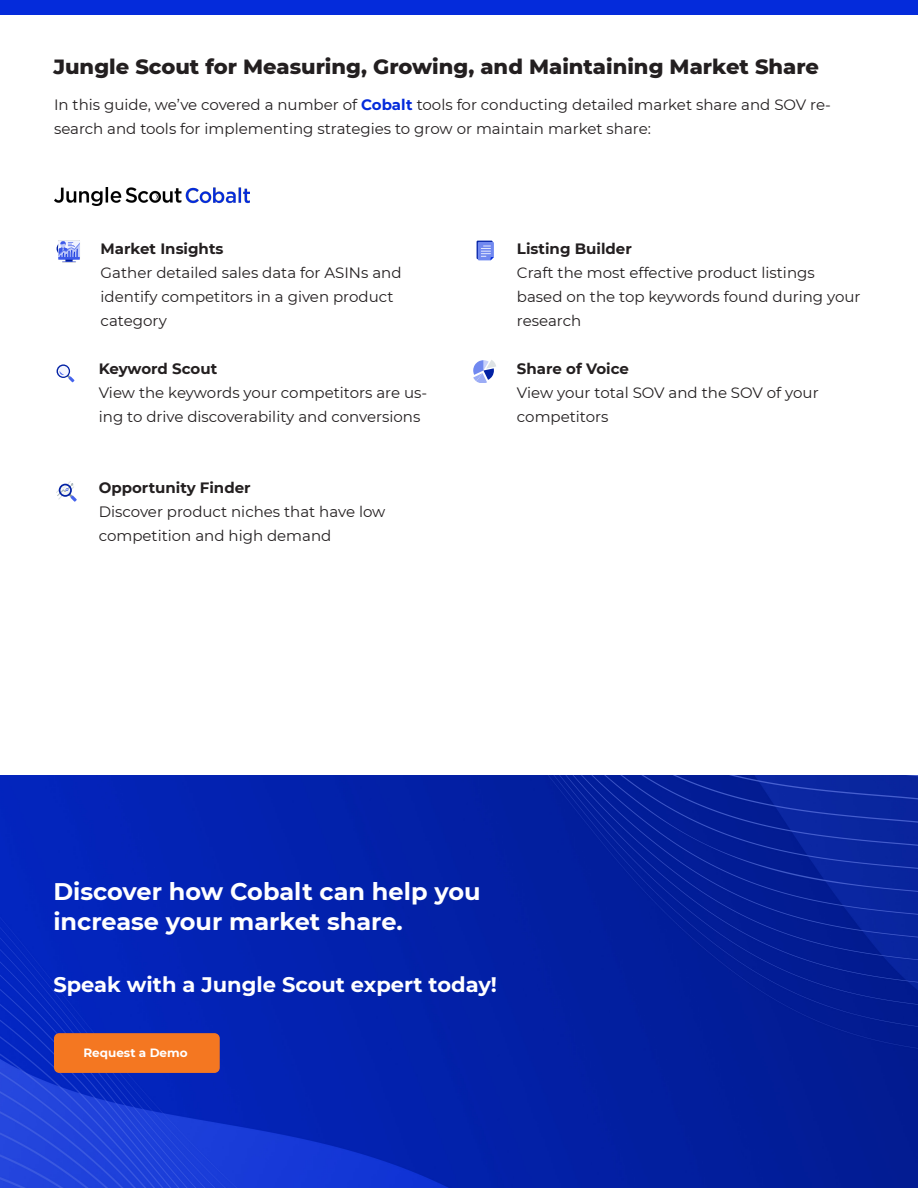
<style>
.page{position:relative;width:918px;height:1188px;background:#fff}
.page>*{position:absolute;margin:0;border:0;box-sizing:border-box;transform-origin:0 0}
.t1{font:700 24px/30px "Montserrat";color:#fff}
.t2{font:800 21px "Montserrat";color:#231f20}
.t3{font:700 21px "Montserrat";color:#fff}
.t4{font:15px/24px "Montserrat";color:#231f20}
.t5{font:700 15px "Montserrat";color:#231f20}
.t6{font:700 12px "Montserrat";color:#fff}
.s1{font-weight:700;color:#042bdb}
</style>
<div class="page">
<img style="left:0;top:776px;width:917px;height:412px">
<div style="left:0;top:0;width:918px;height:15px;background:#042bdb"></div>
<img style="left:55px;top:188px;width:195px;height:18px">
<svg style="left:476px;top:240px;width:16px;height:21px"></svg>
<svg style="left:477px;top:241px;width:17px;height:19px"></svg>
<svg style="left:473px;top:360px;width:23px;height:22px"></svg>
<svg style="left:56px;top:481px;width:21px;height:21px"></svg>
<svg style="left:57px;top:364px;width:13px;height:14px"></svg>
<div style="left:58px;top:366px;width:11px;height:11px;background:#f3f5ff;border-radius:50%"></div>
<svg style="left:60px;top:371px;width:14px;height:11px"></svg>
<div style="left:57px;top:242px;width:13px;height:13px;background:#0221a4;border-radius:50%"></div>
<img style="left:58px;top:240px;width:22px;height:22px">
<div style="left:55px;top:1034px;width:164px;height:38px;background:#f47721;border-radius:4px"></div>
<div style="left:54px;top:1033px;width:166px;height:40px;border:2px solid #f47721;border-radius:4px"></div>
<p class="t2" style="left:53px;top:51px;width:767px">Jungle Scout for Measuring, Growing, and Maintaining Market Share</p>
<p class="t4" style="left:54px;top:92px;width:778px">In this guide, we’ve covered a number of <span class="s1">Cobalt</span> tools for conducting detailed market share and SOV re&shy;search and tools for implementing strategies to grow or maintain market share:</p>
<p class="t5" style="left:101px;top:238px;width:124px">Market Insights</p>
<p class="t4" style="left:101px;top:260px;width:303px">Gather detailed sales data for ASINs and identify competitors in a given product category</p>
<p class="t5" style="left:99px;top:358px;width:120px">Keyword Scout</p>
<p class="t4" style="left:99px;top:380px;width:330px">View the keywords your competitors are us&shy;ing to drive discoverability and conversions</p>
<p class="t5" style="left:99px;top:477px;width:153px">Opportunity Finder</p>
<p class="t4" style="left:99px;top:499px;width:288px">Discover product niches that have low competition and high demand</p>
<p class="t5" style="left:517px;top:238px;width:116px">Listing Builder</p>
<p class="t4" style="left:517px;top:260px;width:345px">Craft the most effective product listings based on the top keywords found during your research</p>
<p class="t5" style="left:517px;top:358px;width:114px">Share of Voice</p>
<p class="t4" style="left:517px;top:380px;width:303px">View your total SOV and the SOV of your competitors</p>
<p class="t1" style="left:53px;top:875px;width:429px">Discover how Cobalt can help you increase your market share.</p>
<p class="t3" style="left:53px;top:969px;width:445px">Speak with a Jungle Scout expert today!</p>
<p class="t6" style="left:83px;top:1044px;width:106px">Request a Demo</p>
</div>
